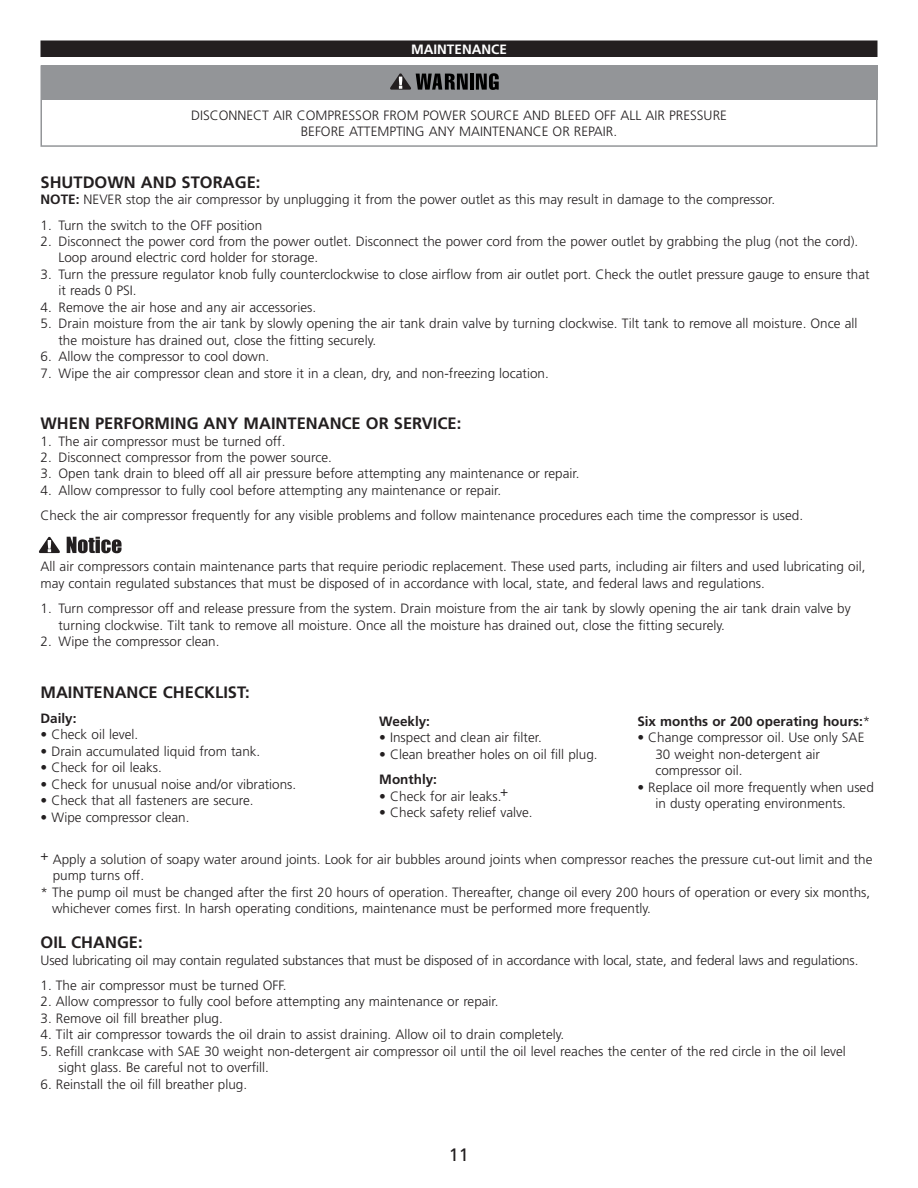
<style>
.page{position:relative;width:918px;height:1188px;background:#fff}
.page>*{position:absolute;margin:0;border:0;box-sizing:border-box;transform-origin:0 0}
.t1{font:18px "Frutiger";color:#231f20}
.t2{font:700 16.5px "Frutiger";color:#231f20}
.t3{font:300 13.5px/16.5px "Frutiger";color:#231f20}
.t4{font:700 13.5px "Frutiger";color:#231f20}
.t5{font:700 13.5px "Frutiger";color:#fff}
.s1{font-weight:700}
.s2{font-weight:300}
</style>
<div class="page">
<div style="left:40px;top:40px;width:838px;height:17px;background:#231f20"></div>
<div style="left:41px;top:65px;width:837px;height:82px;border:2px solid #939598"></div>
<div style="left:41px;top:65px;width:837px;height:35px;background:#939598"></div>
<hr style="left:470px;top:74px;width:4px;height:16px;background:#000">
<svg style="left:476px;top:73px;width:23px;height:17px"></svg>
<svg style="left:390px;top:73px;width:78px;height:17px"></svg>
<svg style="left:39px;top:537px;width:21px;height:16px"></svg>
<svg style="left:67px;top:537px;width:55px;height:16px"></svg>
<p class="t5" style="left:411px;top:44px;width:97px">MAINTENANCE</p>
<p class="t3" style="left:191px;top:108px;width:537px;text-align:center">DISCONNECT AIR COMPRESSOR FROM POWER SOURCE AND BLEED OFF ALL AIR PRESSURE<br>BEFORE ATTEMPTING ANY MAINTENANCE OR REPAIR.</p>
<p class="t2" style="left:40px;top:175px;width:221px">SHUTDOWN AND STORAGE:</p>
<p class="t3" style="left:40px;top:192px;width:736px"><span class="s1">NOTE:</span> NEVER stop the air compressor by unplugging it from the power outlet as this may result in damage to the compressor.</p>
<p class="t3" style="left:40px;top:218px;width:223px">1. Turn the switch to the OFF position</p>
<p class="t3" style="left:58px;top:234px;width:801px;text-indent:-18px">2. Disconnect the power cord from the power outlet. Disconnect the power cord from the power outlet by grabbing the plug (not the cord).<br>Loop around electric cord holder for storage.</p>
<p class="t3" style="left:59px;top:267px;width:813px;text-indent:-18px">3. Turn the pressure regulator knob fully counterclockwise to close airflow from air outlet port. Check the outlet pressure gauge to ensure that it reads 0 PSI.</p>
<p class="t3" style="left:41px;top:300px;width:277px">4. Remove the air hose and any air accessories.</p>
<p class="t3" style="left:59px;top:317px;width:800px;text-indent:-18px">5. Drain moisture from the air tank by slowly opening the air tank drain valve by turning clockwise. Tilt tank to remove all moisture. Once all the moisture has drained out, close the fitting securely.</p>
<p class="t3" style="left:41px;top:350px;width:230px">6. Allow the compressor to cool down.</p>
<p class="t3" style="left:41px;top:366px;width:510px">7. Wipe the air compressor clean and store it in a clean, dry, and non-freezing location.</p>
<p class="t2" style="left:40px;top:417px;width:422px">WHEN PERFORMING ANY MAINTENANCE OR SERVICE:</p>
<p class="t3" style="left:40px;top:434px;width:246px">1. The air compressor must be turned off.</p>
<p class="t3" style="left:40px;top:450px;width:293px">2. Disconnect compressor from the power source.</p>
<p class="t3" style="left:40px;top:467px;width:541px">3. Open tank drain to bleed off all air pressure before attempting any maintenance or repair.</p>
<p class="t3" style="left:40px;top:479px;width:764px;line-height:25.5px">4. Allow compressor to fully cool before attempting any maintenance or repair.<br>Check the air compressor frequently for any visible problems and follow maintenance procedures each time the compressor is used.</p>
<p class="t3" style="left:40px;top:560px;width:827px">All air compressors contain maintenance parts that require periodic replacement. These used parts, including air filters and used lubricating oil, may contain regulated substances that must be disposed of in accordance with local, state, and federal laws and regulations.</p>
<p class="t3" style="left:58px;top:602px;width:794px;text-indent:-18px">1. Turn compressor off and release pressure from the system. Drain moisture from the air tank by slowly opening the air tank drain valve by turning clockwise. Tilt tank to remove all moisture. Once all the moisture has drained out, close the fitting securely.</p>
<p class="t3" style="left:40px;top:635px;width:180px">2. Wipe the compressor clean.</p>
<p class="t2" style="left:40px;top:685px;width:211px">MAINTENANCE CHECKLIST:</p>
<p class="t4" style="left:40px;top:713px;width:38px">Daily:</p>
<p class="t3" style="left:40px;top:728px;width:99px">• Check oil level.</p>
<p class="t3" style="left:40px;top:744px;width:221px">• Drain accumulated liquid from tank.</p>
<p class="t3" style="left:40px;top:761px;width:123px">• Check for oil leaks.</p>
<p class="t3" style="left:40px;top:777px;width:257px">• Check for unusual noise and/or vibrations.</p>
<p class="t3" style="left:40px;top:794px;width:215px">• Check that all fasteners are secure.</p>
<p class="t3" style="left:40px;top:810px;width:150px">• Wipe compressor clean.</p>
<p class="t3" style="left:40px;top:852px;width:833px">+ Apply a solution of soapy water around joints. Look for air bubbles around joints when compressor reaches the pressure cut-out limit and the</p>
<p class="t3" style="left:53px;top:869px;width:93px">pump turns off.</p>
<p class="t3" style="left:41px;top:885px;width:831px">* The pump oil must be changed after the first 20 hours of operation. Thereafter, change oil every 200 hours of operation or every six months,</p>
<p class="t3" style="left:52px;top:902px;width:600px">whichever comes first. In harsh operating conditions, maintenance must be performed more frequently.</p>
<p class="t2" style="left:40px;top:936px;width:104px">OIL CHANGE:</p>
<p class="t3" style="left:40px;top:953px;width:819px">Used lubricating oil may contain regulated substances that must be disposed of in accordance with local, state, and federal laws and regulations.</p>
<p class="t3" style="left:40px;top:978px;width:248px">1. The air compressor must be turned OFF.</p>
<p class="t3" style="left:40px;top:995px;width:460px">2. Allow compressor to fully cool before attempting any maintenance or repair.</p>
<p class="t3" style="left:40px;top:1011px;width:184px">3. Remove oil fill breather plug.</p>
<p class="t3" style="left:40px;top:1028px;width:525px">4. Tilt air compressor towards the oil drain to assist draining. Allow oil to drain completely.</p>
<p class="t3" style="left:59px;top:1044px;width:789px;text-indent:-18px">5. Refill crankcase with SAE 30 weight non-detergent air compressor oil until the oil level reaches the center of the red circle in the oil level sight glass. Be careful not to overfill.</p>
<p class="t3" style="left:41px;top:1077px;width:208px">6. Reinstall the oil fill breather plug.</p>
<p class="t4" style="left:637px;top:715px;width:234px">Six months or 200 operating hours:<span class="s2">*</span></p>
<p class="t3" style="left:655px;top:730px;width:211px;text-indent:-18px">• Change compressor oil. Use only SAE<br>30 weight non-detergent air compressor oil.</p>
<p class="t3" style="left:655px;top:780px;width:220px;text-indent:-18px">• Replace oil more frequently when used in dusty operating environments.</p>
<p class="t4" style="left:379px;top:716px;width:52px">Weekly:</p>
<p class="t3" style="left:379px;top:730px;width:164px">• Inspect and clean air filter.</p>
<p class="t3" style="left:379px;top:747px;width:220px">• Clean breather holes on oil fill plug.</p>
<p class="t4" style="left:379px;top:774px;width:59px">Monthly:</p>
<p class="t3" style="left:379px;top:789px;width:130px">• Check for air leaks.+</p>
<p class="t3" style="left:379px;top:805px;width:155px">• Check safety relief valve.</p>
<h1 class="t1" style="left:449px;top:1148px;width:22px">11</h1>
</div>
